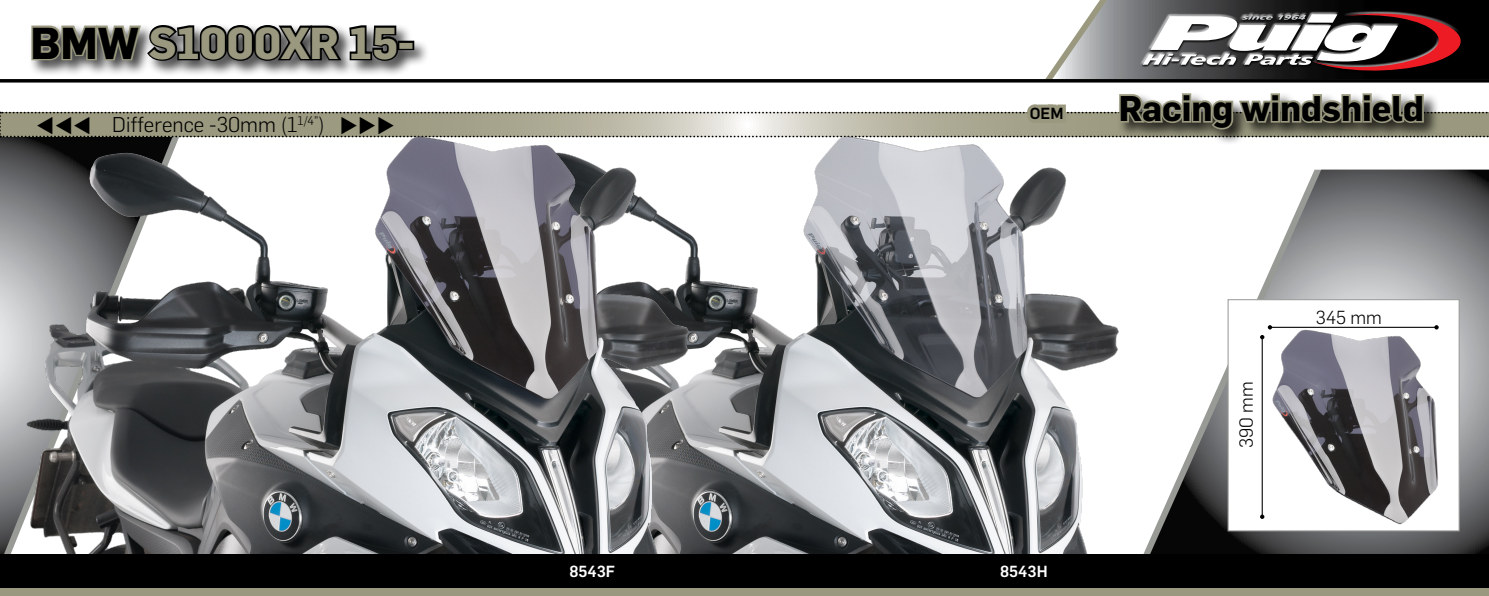
<style>
.page{position:relative;width:1489px;height:596px;background:#fff}
.page>*{position:absolute;margin:0;border:0;box-sizing:border-box;transform-origin:0 0}
.t1{font:700 43.75px "Flama";color:#9a997f}
.t2{font:700 35px "Flama";color:#000}
.t3{font:300 21px "Flama";color:#000}
.t4{font:300 18.55px "Flama";color:#000}
.t5{font:500 15.75px "Flama";color:#fff}
.t6{font:500 15.75px "Flama";color:#000}
.s1{color:#000}
</style>
<div class="page">
<svg style="left:1148px;top:177px;width:340px;height:377px"></svg>
<img style="left:704px;top:151px;width:415px;height:403px">
<img style="left:0;top:151px;width:704px;height:403px">
<div style="left:0;top:562px;width:1488px;height:33px;background:#9a997f"></div>
<div style="left:1116px;top:91px;width:372px;height:86px;background:#000;opacity:.75"></div>
<div style="left:0;top:554px;width:1488px;height:34px;background:#000"></div>
<div style="left:1227px;top:299px;width:232px;height:232px;background:#fff;border:1px solid #989a96"></div>
<hr style="left:1269px;top:326px;width:167px;height:1px;background:#000">
<img style="left:1268px;top:327px;width:171px;height:198px">
<hr style="left:1261px;top:337px;width:1px;height:179px;background:#000">
<svg style="left:1260px;top:335px;width:4px;height:4px"></svg>
<svg style="left:1260px;top:514px;width:4px;height:4px"></svg>
<svg style="left:0;top:0;width:1489px;height:151px"></svg>
<p class="t1" style="left:30px;top:11px;width:385px"><span class="s1">BMW</span> S1000XR 15-</p>
<p class="t3" style="left:36px;top:110px;width:361px">▼▼▼ Difference -30mm (1<sup>1/4”</sup>) ◆◆◆</p>
<p class="t6" style="left:1029px;top:102px;width:35px">OEM</p>
<p class="t2" style="left:1118px;top:83px;width:307px">Racing windshield</p>
<p class="t5" style="left:569px;top:560px;width:47px">8543F</p>
<p class="t5" style="left:1000px;top:560px;width:49px">8543H</p>
<p class="t4" style="left:1233px;top:448px;width:68px;rotate:-90deg">390 mm</p>
<p class="t4" style="left:1315px;top:304px;width:68px">345 mm</p>
</div>
